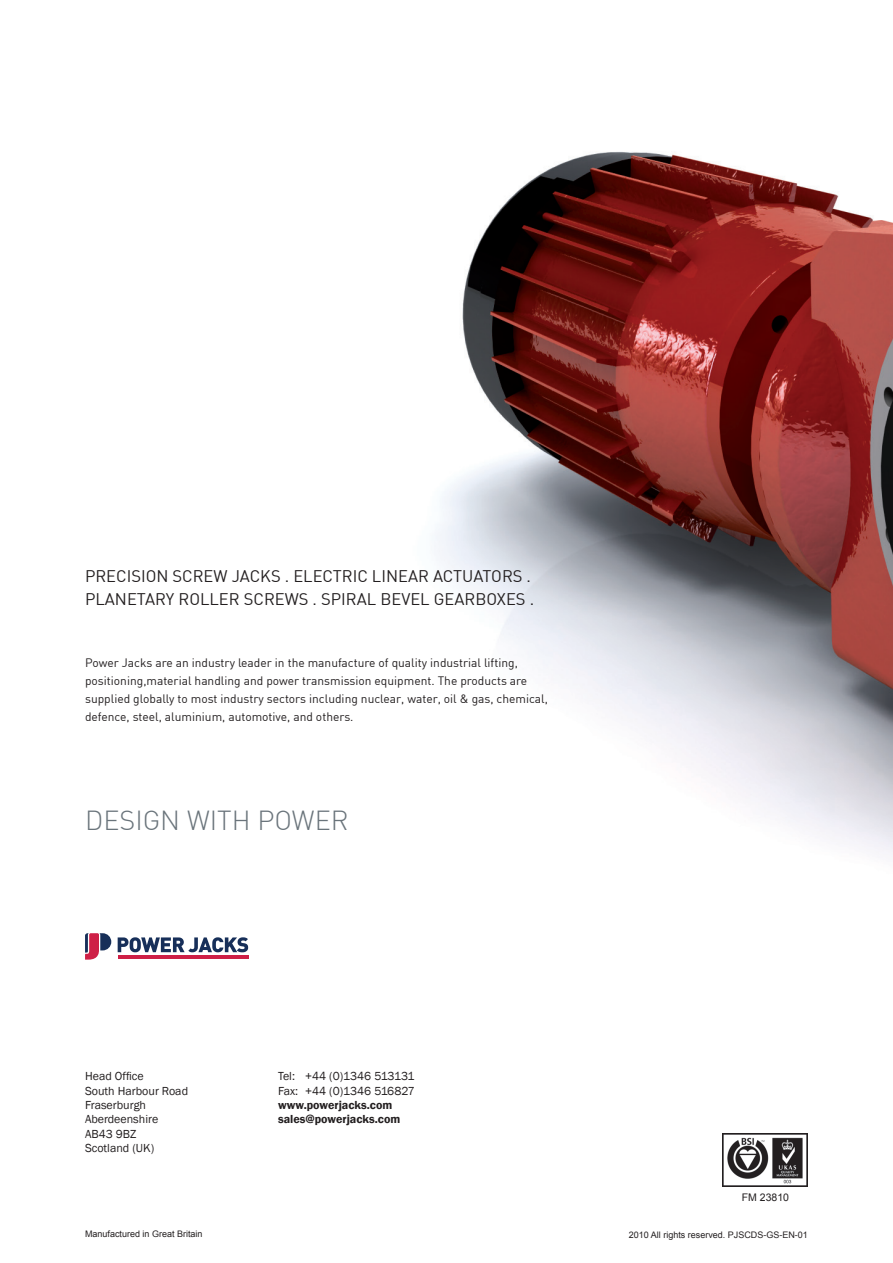
<style>
.page{position:relative;width:893px;height:1263px;background:#fff}
.page>*{position:absolute;margin:0;border:0;box-sizing:border-box;transform-origin:0 0}
.design_with_power{font:300 27px "DIN";color:#6a747b}
.PJ_Product_caption{font:16.5px "DIN";color:#231f20}
.PJ_Body_En{font:12px/18px "DIN";color:#231f20}
.PJ_Address{font:12px "Franklin Gothic";color:#231f20}
.PJ_Address-2{font:600 12px "Franklin Gothic";color:#231f20}
.t1{font:10.5px "Arial";color:#231f20}
.PJ_version_tag{font:9px "Arial";color:#231f20}
</style>
<div class="page">
<img style="left:723px;top:1134px;width:85px;height:53px">
<img style="left:111px;top:152px;width:782px;height:801px">
<hr style="left:118px;top:955px;width:131px;height:4px;background:#ce1f46">
<svg style="left:118px;top:937px;width:130px;height:15px"></svg>
<svg style="left:85px;top:933px;width:26px;height:27px"></svg>
<p class="PJ_Product_caption" style="left:85px;top:566px;width:448px">PRECISION SCREW JACKS . ELECTRIC LINEAR ACTUATORS .</p>
<p class="PJ_Product_caption" style="left:85px;top:589px;width:451px">PLANETARY ROLLER SCREWS . SPIRAL BEVEL GEARBOXES .</p>
<p class="PJ_Body_En" style="left:85px;top:653px;width:464px">Power Jacks are an industry leader in the manufacture of quality industrial lifting, positioning,material handling and power transmission equipment. The products are supplied globally to most industry sectors including nuclear, water, oil &amp; gas, chemical,</p>
<p class="PJ_Body_En" style="left:85px;top:707px;width:270px">defence, steel, aluminium, automotive, and others.</p>
<p class="design_with_power" style="left:85px;top:804px;width:265px">DESIGN WITH POWER</p>
<p class="PJ_Address" style="left:85px;top:1069px;width:60px">Head Office</p>
<p class="PJ_Address" style="left:85px;top:1083px;width:105px">South Harbour Road</p>
<p class="PJ_Address" style="left:85px;top:1097px;width:63px">Fraserburgh</p>
<p class="PJ_Address" style="left:85px;top:1112px;width:75px">Aberdeenshire</p>
<p class="PJ_Address" style="left:85px;top:1126px;width:53px">AB43 9BZ</p>
<p class="PJ_Address" style="left:85px;top:1141px;width:71px">Scotland (UK)</p>
<p class="PJ_version_tag" style="left:85px;top:1228px;width:119px">Manufactured in Great Britain</p>
<p class="PJ_Address" style="left:278px;top:1069px;width:138px">Tel: +44 (0)1346 513131</p>
<p class="PJ_Address" style="left:278px;top:1083px;width:138px">Fax: +44 (0)1346 516827</p>
<p class="PJ_Address-2" style="left:278px;top:1097px;width:116px">www.powerjacks.com</p>
<p class="PJ_Address-2" style="left:278px;top:1112px;width:124px">sales@powerjacks.com</p>
<p class="t1" style="left:742px;top:1191px;width:49px">FM 23810</p>
<p class="PJ_version_tag" style="left:629px;top:1228px;width:181px">2010 All rights reserved. PJSCDS-GS-EN-01</p>
</div>
